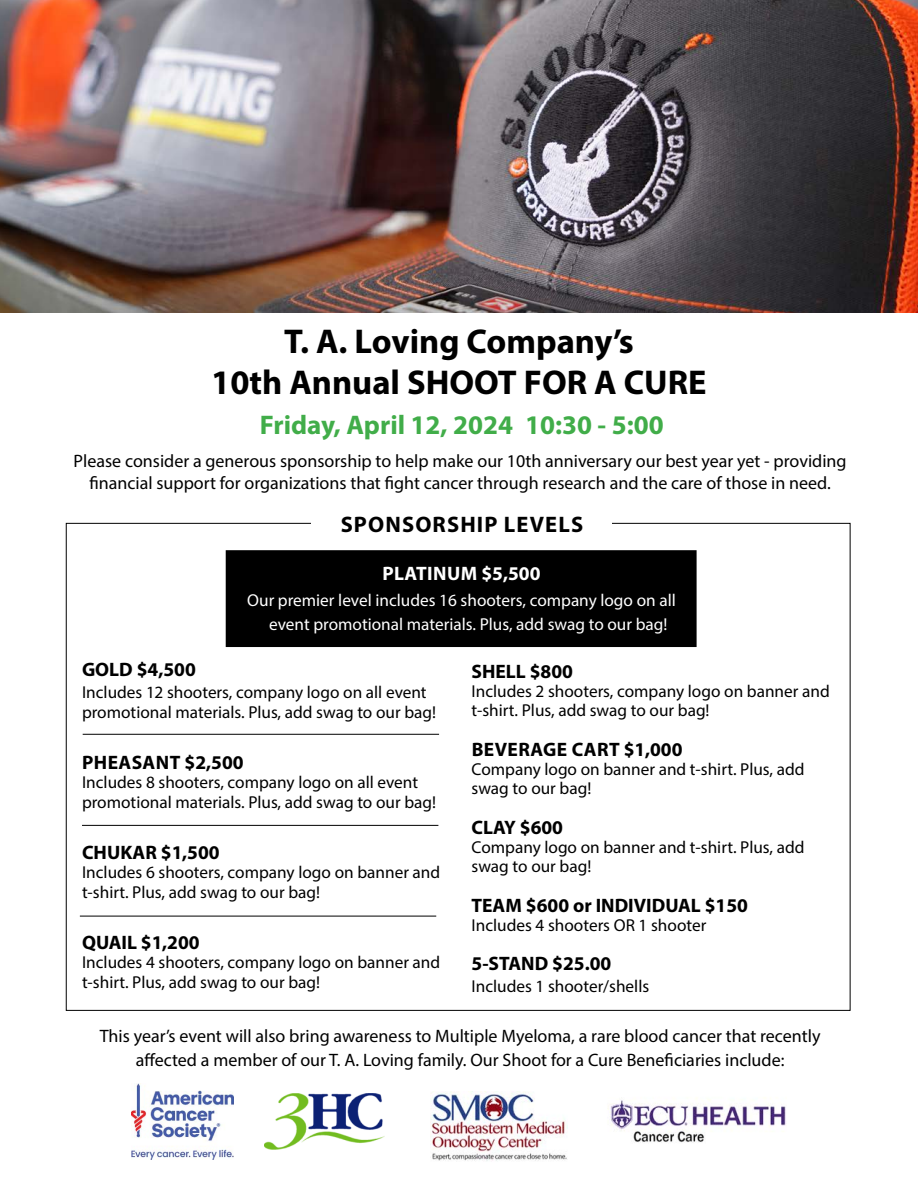
<style>
.page{position:relative;width:918px;height:1188px;background:#fff}
.page>*{position:absolute;margin:0;border:0;box-sizing:border-box;transform-origin:0 0}
.t1{font:700 34.5px/40.5px "Myriad Pro";color:#000;text-align:center}
.t2{font:700 27px "Myriad Pro";color:#41ad49}
.t3{font:700 22.5px "Myriad Pro";letter-spacing:.05em;color:#000}
.t4{font:700 19.5px "Myriad Pro";color:#000}
.t5{font:700 19.5px "Myriad Pro";letter-spacing:.02em;color:#000}
.t6{font:700 19.5px "Myriad Pro";letter-spacing:.02em;color:#fff}
.t7{font:18px/21.6px "Myriad Pro";color:#000;text-align:center}
.t8{font:17.25px/19.5px "Myriad Pro";color:#000}
.t9{font:17.25px/24px "Myriad Pro";color:#fff}
</style>
<div class="page">
<img style="left:0;top:0;width:918px;height:312px">
<img style="left:131px;top:1084px;width:103px;height:75px">
<img style="left:265px;top:1093px;width:119px;height:57px">
<img style="left:431px;top:1092px;width:137px;height:69px">
<img style="left:608px;top:1098px;width:178px;height:45px">
<div style="left:226px;top:551px;width:470px;height:95px;background:#000"></div>
<div style="left:226px;top:550px;width:471px;height:97px;border:2px solid #000"></div>
<hr style="left:83px;top:734px;width:356px;height:1px;background:#000">
<hr style="left:82px;top:825px;width:356px;height:1px;background:#000">
<hr style="left:80px;top:916px;width:356px;height:1px;background:#000">
<h1 class="t1" style="left:211px;top:320px;width:497px">T. A. Loving Company’s<br>10th Annual SHOOT FOR A CURE</h1>
<h2 class="t2" style="left:260px;top:407px;width:405px">Friday, April 12, 2024 10:30 - 5:00</h2>
<p class="t7" style="left:74px;top:450px;width:774px">Please consider a generous sponsorship to help make our 10th anniversary our best year yet - providing financial support for organizations that fight cancer through research and the care of those in need.</p>
<h3 class="t3" style="left:341px;top:510px;width:244px">SPONSORSHIP LEVELS</h3>
<p class="t6" style="left:383px;top:561px;width:159px">PLATINUM $5,500</p>
<p class="t9" style="left:269px;top:588px;width:408px;text-indent:-22px">Our premier level includes 16 shooters, company logo on all event promotional materials. Plus, add swag to our bag!</p>
<p class="t4" style="left:82px;top:657px;width:115px">GOLD $4,500</p>
<p class="t8" style="left:82px;top:682px;width:356px">Includes 12 shooters, company logo on all event promotional materials. Plus, add swag to our bag!</p>
<p class="t5" style="left:82px;top:749px;width:163px">PHEASANT $2,500</p>
<p class="t8" style="left:82px;top:772px;width:356px">Includes 8 shooters, company logo on all event promotional materials. Plus, add swag to our bag!</p>
<p class="t4" style="left:82px;top:839px;width:139px">CHUKAR $1,500</p>
<p class="t8" style="left:82px;top:862px;width:360px">Includes 6 shooters, company logo on banner and t-shirt. Plus, add swag to our bag!</p>
<p class="t4" style="left:82px;top:929px;width:119px">QUAIL $1,200</p>
<p class="t8" style="left:82px;top:952px;width:360px">Includes 4 shooters, company logo on banner and t-shirt. Plus, add swag to our bag!</p>
<p class="t4" style="left:472px;top:658px;width:103px">SHELL $800</p>
<p class="t8" style="left:472px;top:681px;width:360px">Includes 2 shooters, company logo on banner and t-shirt. Plus, add swag to our bag!</p>
<p class="t5" style="left:472px;top:736px;width:212px">BEVERAGE CART $1,000</p>
<p class="t8" style="left:472px;top:759px;width:335px">Company logo on banner and t-shirt. Plus, add swag to our bag!</p>
<p class="t4" style="left:472px;top:814px;width:93px">CLAY $600</p>
<p class="t8" style="left:472px;top:837px;width:335px">Company logo on banner and t-shirt. Plus, add swag to our bag!</p>
<p class="t4" style="left:472px;top:892px;width:278px">TEAM $600 or INDIVIDUAL $150</p>
<p class="t8" style="left:472px;top:915px;width:236px">Includes 4 shooters OR 1 shooter</p>
<p class="t4" style="left:472px;top:951px;width:141px">5-STAND $25.00</p>
<p class="t8" style="left:472px;top:976px;width:179px">Includes 1 shooter/shells</p>
<p class="t7" style="left:100px;top:1023px;width:722px;line-height:24px">This year’s event will also bring awareness to Multiple Myeloma, a rare blood cancer that recently affected a member of our T. A. Loving family. Our Shoot for a Cure Beneficiaries include:</p>
</div>
